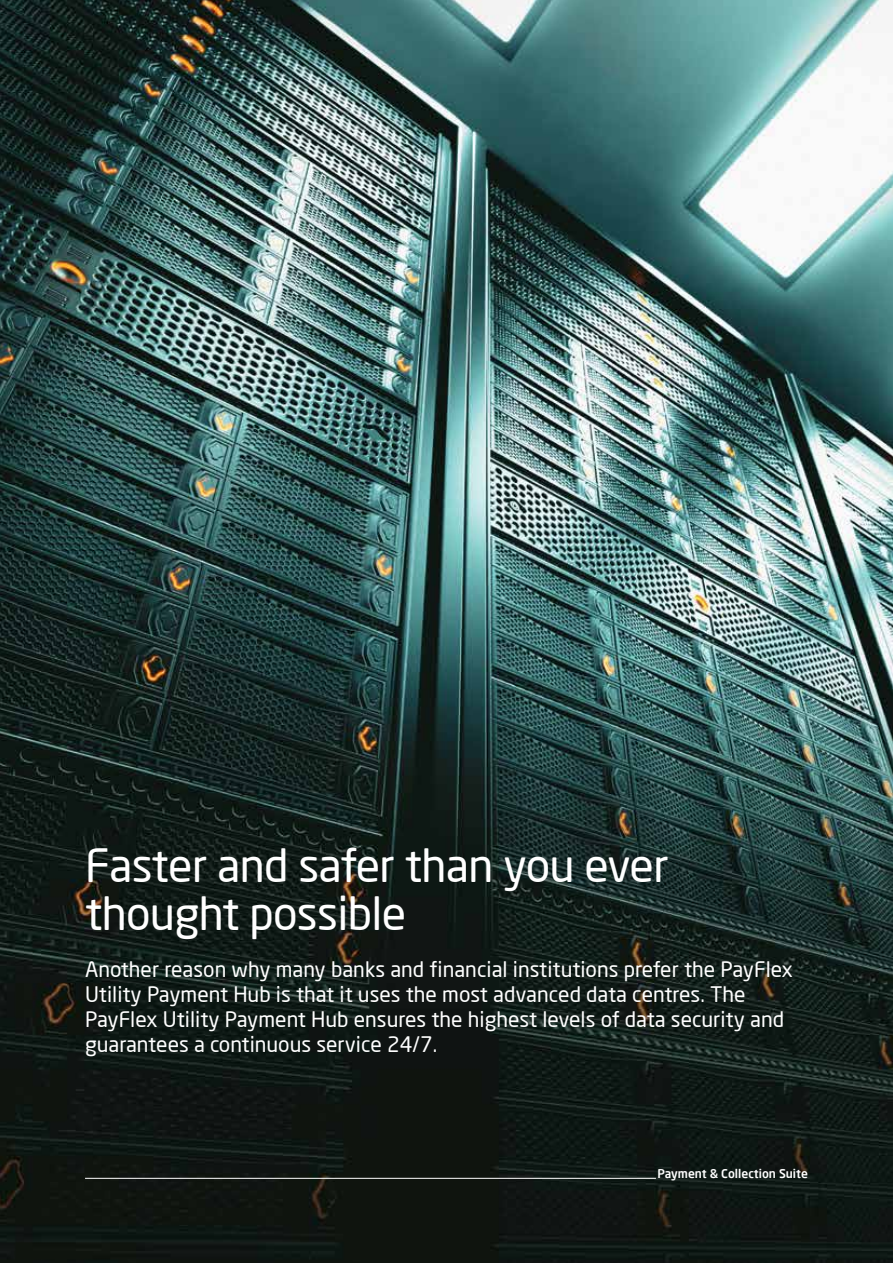
<style>
.page{position:relative;width:893px;height:1263px;background:#fff}
.page>*{position:absolute;margin:0;border:0;box-sizing:border-box;transform-origin:0 0}
.t1{font:45px/48px "Neo Sans Pro";letter-spacing:-.015em;color:#fff}
.t2{font:21px/25.2px "Neo Sans Pro";color:#fff}
.t3{font:500 12px "Neo Sans Pro";color:#fff}
</style>
<div class="page">
<img style="left:0;top:0;width:893px;height:1263px">
<hr style="left:85px;top:1178px;width:571px;height:1px;background:#fff">
<h1 class="t1" style="left:85px;top:840px;width:585px">Faster and safer than you ever thought possible</h1>
<p class="t2" style="left:85px;top:956px;width:710px">Another reason why many banks and financial institutions prefer the PayFlex Utility Payment Hub is that it uses the most advanced data centres. The PayFlex Utility Payment Hub ensures the highest levels of data security and guarantees a continuous service 24/7.</p>
<p class="t3" style="left:658px;top:1166px;width:152px">Payment &amp; Collection Suite</p>
</div>
